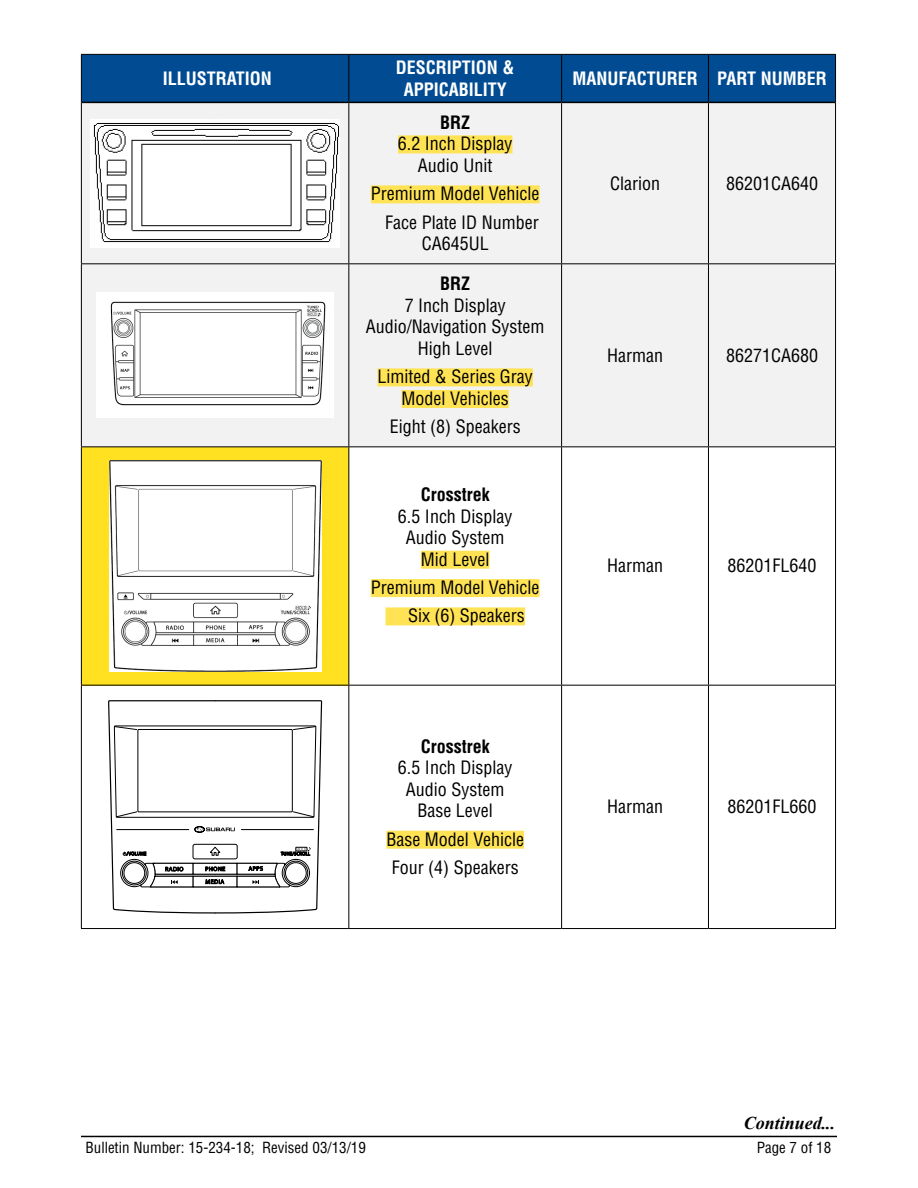
<style>
.page{position:relative;width:918px;height:1188px;background:#fff}
.page>*{position:absolute;margin:0;border:0;box-sizing:border-box;transform-origin:0 0}
.t1{font:condensed 18px/21.6px "Helvetica LT Std";color:#000;text-align:center}
.t2{font:700 condensed 18px/21.6px "Helvetica LT Std";color:#fff;text-align:center}
.t3{font:700 condensed 18px "Helvetica LT Std";color:#000}
.t4{font:italic 700 18px "Times New Roman";color:#000}
.t5{font:condensed 15px "Helvetica LT Std";color:#000}
</style>
<div class="page">
<hr style="left:81px;top:1136px;width:756px;height:1px;background:#000">
<div style="left:82px;top:55px;width:753px;height:47px;background:#004b92"></div>
<div style="left:82px;top:103px;width:753px;height:343px;background:#f2f2f3"></div>
<div style="left:81px;top:447px;width:268px;height:238px;background:#ffe121"></div>
<hr style="left:81px;top:54px;width:268px;height:1px;background:#000">
<hr style="left:81px;top:55px;width:1px;height:47px;background:#000">
<hr style="left:349px;top:54px;width:213px;height:1px;background:#000">
<hr style="left:348px;top:55px;width:1px;height:47px;background:#000">
<hr style="left:562px;top:54px;width:146px;height:1px;background:#000">
<hr style="left:561px;top:55px;width:1px;height:47px;background:#000">
<hr style="left:708px;top:54px;width:128px;height:1px;background:#000">
<hr style="left:708px;top:55px;width:1px;height:47px;background:#000">
<hr style="left:835px;top:55px;width:1px;height:47px;background:#000">
<hr style="left:81px;top:102px;width:1px;height:161px;background:#000">
<hr style="left:348px;top:103px;width:1px;height:160px;background:#000">
<hr style="left:561px;top:103px;width:1px;height:160px;background:#000">
<hr style="left:708px;top:103px;width:1px;height:160px;background:#000">
<hr style="left:835px;top:102px;width:1px;height:161px;background:#000">
<hr style="left:81px;top:263px;width:268px;height:1px;background:#000">
<hr style="left:81px;top:264px;width:1px;height:182px;background:#000">
<hr style="left:349px;top:263px;width:213px;height:1px;background:#000">
<hr style="left:348px;top:264px;width:1px;height:182px;background:#000">
<hr style="left:562px;top:263px;width:146px;height:1px;background:#000">
<hr style="left:561px;top:264px;width:1px;height:182px;background:#000">
<hr style="left:708px;top:263px;width:128px;height:1px;background:#000">
<hr style="left:708px;top:264px;width:1px;height:182px;background:#000">
<hr style="left:835px;top:264px;width:1px;height:182px;background:#000">
<hr style="left:81px;top:446px;width:268px;height:1px;background:#000">
<hr style="left:81px;top:447px;width:1px;height:238px;background:#000">
<hr style="left:349px;top:446px;width:213px;height:1px;background:#000">
<hr style="left:348px;top:447px;width:1px;height:238px;background:#000">
<hr style="left:562px;top:446px;width:146px;height:1px;background:#000">
<hr style="left:561px;top:447px;width:1px;height:238px;background:#000">
<hr style="left:708px;top:446px;width:128px;height:1px;background:#000">
<hr style="left:708px;top:447px;width:1px;height:238px;background:#000">
<hr style="left:835px;top:447px;width:1px;height:238px;background:#000">
<hr style="left:81px;top:685px;width:268px;height:1px;background:#000">
<hr style="left:81px;top:686px;width:1px;height:242px;background:#000">
<hr style="left:349px;top:685px;width:213px;height:1px;background:#000">
<hr style="left:348px;top:686px;width:1px;height:242px;background:#000">
<hr style="left:562px;top:685px;width:146px;height:1px;background:#000">
<hr style="left:561px;top:686px;width:1px;height:242px;background:#000">
<hr style="left:708px;top:685px;width:128px;height:1px;background:#000">
<hr style="left:708px;top:686px;width:1px;height:242px;background:#000">
<hr style="left:835px;top:686px;width:1px;height:242px;background:#000">
<hr style="left:81px;top:928px;width:268px;height:1px;background:#000">
<hr style="left:349px;top:928px;width:213px;height:1px;background:#000">
<hr style="left:562px;top:928px;width:146px;height:1px;background:#000">
<hr style="left:708px;top:928px;width:128px;height:1px;background:#000">
<hr style="left:82px;top:102px;width:267px;height:1px;background:#000">
<hr style="left:349px;top:102px;width:213px;height:1px;background:#000">
<hr style="left:562px;top:102px;width:146px;height:1px;background:#000">
<hr style="left:708px;top:102px;width:127px;height:1px;background:#000">
<img style="left:91px;top:120px;width:248px;height:127px">
<div style="left:398px;top:135px;width:114px;height:18px;background:#ffe355"></div>
<div style="left:371px;top:185px;width:169px;height:18px;background:#ffe355"></div>
<img style="left:96px;top:293px;width:238px;height:125px">
<div style="left:377px;top:368px;width:156px;height:18px;background:#ffe355"></div>
<div style="left:402px;top:390px;width:107px;height:18px;background:#ffe355"></div>
<img style="left:109px;top:460px;width:212px;height:212px">
<div style="left:421px;top:551px;width:68px;height:18px;background:#ffe355"></div>
<div style="left:371px;top:579px;width:169px;height:18px;background:#ffe355"></div>
<div style="left:385px;top:607px;width:140px;height:18px;background:#ffe355"></div>
<svg style="left:108px;top:700px;width:215px;height:214px"></svg>
<hr style="left:116px;top:829px;width:73px;height:1px;background:#000">
<hr style="left:241px;top:829px;width:73px;height:1px;background:#000">
<div style="left:386px;top:831px;width:138px;height:18px;background:#ffe355"></div>
<p class="t2" style="left:163px;top:67px;width:111px">ILLUSTRATION</p>
<p class="t2" style="left:396px;top:57px;width:120px">DESCRIPTION &amp;<br>APPICABILITY</p>
<p class="t2" style="left:572px;top:67px;width:256px">MANUFACTURER PART NUMBER</p>
<p class="t3" style="left:440px;top:111px;width:32px">BRZ</p>
<p class="t1" style="left:398px;top:133px;width:116px">6.2 Inch Display<br>Audio Unit</p>
<p class="t1" style="left:371px;top:180px;width:170px;line-height:28.3px;text-align:right">Premium Model Vehicle<br>Face Plate ID Number</p>
<p class="t1" style="left:422px;top:233px;width:69px">CA645UL</p>
<p class="t1" style="left:610px;top:172px;width:51px">Clarion</p>
<p class="t1" style="left:726px;top:172px;width:94px">86201CA640</p>
<p class="t3" style="left:440px;top:272px;width:32px">BRZ</p>
<p class="t1" style="left:366px;top:294px;width:180px">7 Inch Display<br>Audio/Navigation System<br>High Level</p>
<p class="t1" style="left:378px;top:366px;width:157px">Limited &amp; Series Gray<br>Model Vehicles</p>
<p class="t1" style="left:390px;top:416px;width:132px">Eight (8) Speakers</p>
<p class="t3" style="left:421px;top:483px;width:70px">Crosstrek</p>
<p class="t1" style="left:398px;top:505px;width:116px">6.5 Inch Display<br>Audio System<br>Mid Level</p>
<p class="t1" style="left:408px;top:573px;width:133px;line-height:28.3px;text-align:left;text-indent:-37px">Premium Model Vehicle<br>Six (6) Speakers</p>
<p class="t3" style="left:421px;top:735px;width:70px">Crosstrek</p>
<p class="t1" style="left:398px;top:757px;width:116px">6.5 Inch Display<br>Audio System<br>Base Level</p>
<p class="t1" style="left:386px;top:825px;width:139px;line-height:28.3px;text-align:left">Base Model Vehicle<br>Four (4) Speakers</p>
<p class="t1" style="left:607px;top:344px;width:57px">Harman</p>
<p class="t1" style="left:726px;top:344px;width:94px">86271CA680</p>
<p class="t1" style="left:607px;top:555px;width:57px">Harman</p>
<p class="t1" style="left:728px;top:555px;width:90px">86201FL640</p>
<p class="t1" style="left:607px;top:796px;width:57px">Harman</p>
<p class="t1" style="left:728px;top:796px;width:90px">86201FL660</p>
<p class="t4" style="left:744px;top:1111px;width:93px">Continued...</p>
<p class="t5" style="left:86px;top:1138px;width:282px">Bulletin Number: 15-234-18; Revised 03/13/19</p>
<p class="t5" style="left:757px;top:1138px;width:76px">Page 7 of 18</p>
</div>
